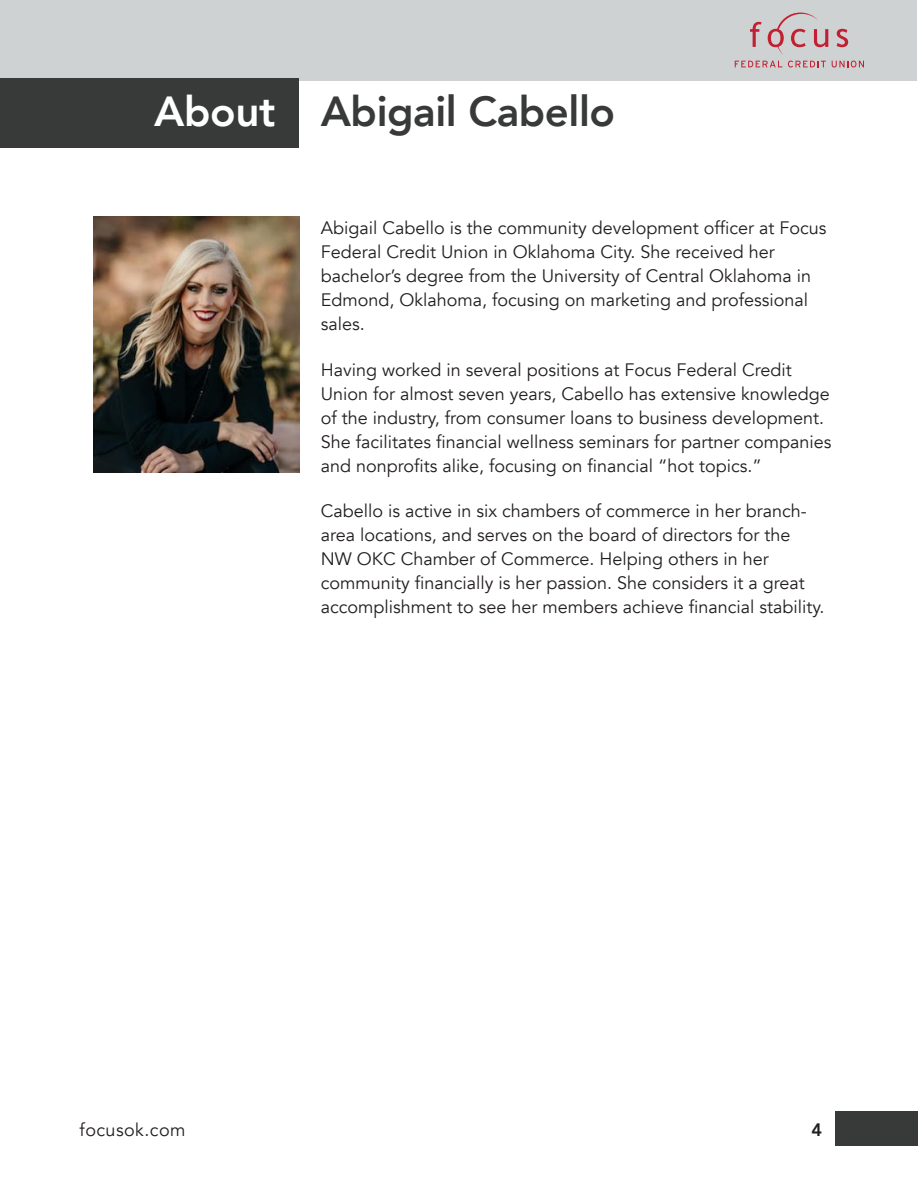
<style>
.page{position:relative;width:918px;height:1188px;background:#fff}
.page>*{position:absolute;margin:0;border:0;box-sizing:border-box;transform-origin:0 0}
.t1{font:800 42px "Avenir";letter-spacing:-.01em;color:#383939}
.t2{font:800 42px "Avenir";letter-spacing:-.01em;color:#fff}
.Paragraph-1{font:18px/24px "Avenir";color:#231f20}
.Paragraph-1-2{font:18px "Avenir";letter-spacing:.025em;color:#231f20}
.t3{font:800 18px "Avenir";color:#231f20}
</style>
<div class="page">
<div style="left:835px;top:1112px;width:82px;height:34px;background:#383939"></div>
<div style="left:1px;top:1px;width:916px;height:80px;background:#cfd2d3"></div>
<svg style="left:735px;top:61px;width:47px;height:6px"></svg>
<svg style="left:788px;top:61px;width:38px;height:7px"></svg>
<svg style="left:832px;top:61px;width:32px;height:7px"></svg>
<svg style="left:750px;top:22px;width:12px;height:25px"></svg>
<svg style="left:768px;top:13px;width:60px;height:42px"></svg>
<svg style="left:837px;top:29px;width:11px;height:18px"></svg>
<div style="left:1px;top:79px;width:298px;height:69px;background:#383939"></div>
<img style="left:94px;top:216px;width:205px;height:257px">
<p class="t2" style="left:154px;top:79px;width:123px">About</p>
<p class="t1" style="left:321px;top:79px;width:296px">Abigail Cabello</p>
<p class="Paragraph-1" style="left:321px;top:216px;width:507px">Abigail Cabello is the community development officer at Focus Federal Credit Union in Oklahoma City. She received her bachelor’s degree from the University of Central Oklahoma in Edmond, Oklahoma, focusing on marketing and professional sales.</p>
<p class="Paragraph-1" style="left:321px;top:358px;width:512px">Having worked in several positions at Focus Federal Credit Union for almost seven years, Cabello has extensive knowledge of the industry, from consumer loans to business development.<br>She facilitates financial wellness seminars for partner companies and nonprofits alike, focusing on financial “hot topics.”</p>
<p class="Paragraph-1" style="left:321px;top:499px;width:505px">Cabello is active in six chambers of commerce in her branch&shy;area locations, and serves on the board of directors for the NW OKC Chamber of Commerce. Helping others in her community financially is her passion. She considers it a great accomplishment to see her members achieve financial stability.</p>
<p class="Paragraph-1-2" style="left:80px;top:1119px;width:107px">focusok.com</p>
<p class="t3" style="left:811px;top:1115px;width:12px">4</p>
</div>
